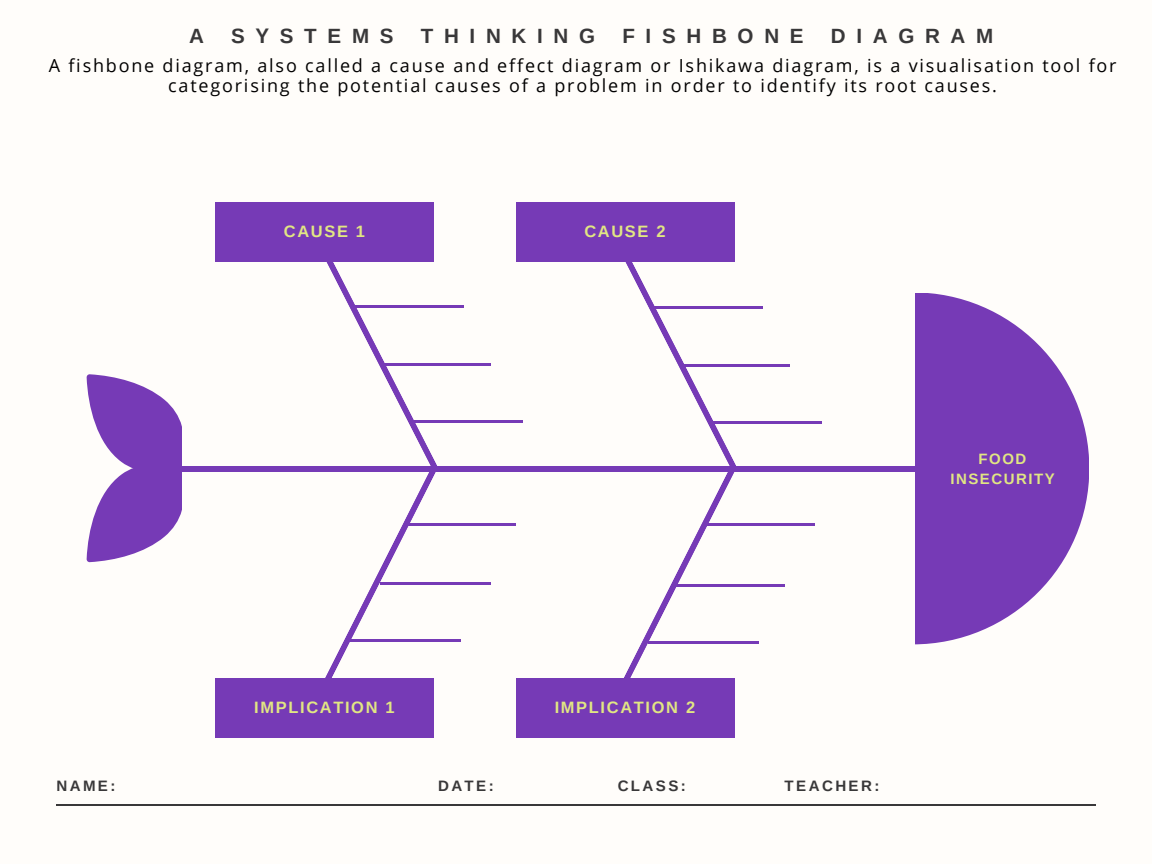
<style>
.page{position:relative;width:1152px;height:864px;background:#fffdfa}
.page>*{position:absolute;margin:0;border:0;box-sizing:border-box;transform-origin:0 0}
.t1{font:700 20.55px "Arimo";letter-spacing:.52em;color:#393839}
.t2{font:18px/19.2px "Open Sans";letter-spacing:.1em;color:#000;text-align:center}
.t3{font:700 16.5px "Arimo";letter-spacing:.1em;color:#e1e783}
.t4{font:700 15.15px "Arimo";letter-spacing:.16em;color:#393839}
.t5{font:700 15px/20.2px "Arimo";letter-spacing:.1em;color:#e1e783;text-align:center}
</style>
<div class="page">
<hr style="left:56px;top:804px;width:1040px;height:1px;background:#393839">
<div style="left:163px;top:466px;width:766px;height:5px;background:#763ab6"></div>
<hr style="left:652px;top:306px;width:111px;height:2px;background:#763ab6">
<hr style="left:704px;top:523px;width:111px;height:2px;background:#763ab6">
<hr style="left:405px;top:523px;width:111px;height:2px;background:#763ab6">
<hr style="left:353px;top:305px;width:111px;height:2px;background:#763ab6">
<hr style="left:679px;top:364px;width:111px;height:2px;background:#763ab6">
<hr style="left:674px;top:584px;width:111px;height:2px;background:#763ab6">
<hr style="left:380px;top:582px;width:110px;height:2px;background:#763ab6">
<hr style="left:380px;top:363px;width:111px;height:2px;background:#763ab6">
<hr style="left:711px;top:422px;width:111px;height:2px;background:#763ab6">
<hr style="left:648px;top:641px;width:111px;height:2px;background:#763ab6">
<hr style="left:350px;top:639px;width:111px;height:2px;background:#763ab6">
<hr style="left:412px;top:421px;width:111px;height:2px;background:#763ab6">
<svg style="left:611px;top:232px;width:126px;height:473px"></svg>
<svg style="left:312px;top:262px;width:126px;height:416px"></svg>
<div style="left:215px;top:678px;width:219px;height:60px;background:#763ab6"></div>
<div style="left:215px;top:202px;width:219px;height:60px;background:#763ab6"></div>
<div style="left:516px;top:678px;width:218px;height:60px;background:#763ab6"></div>
<div style="left:516px;top:202px;width:218px;height:60px;background:#763ab6"></div>
<svg style="left:915px;top:293px;width:174px;height:351px;fill:#763ab6"></svg>
<svg style="left:87px;top:374px;width:95px;height:189px"></svg>
<p class="t1" style="left:189px;top:25px;width:16px">A</p>
<p class="t1" style="left:231px;top:25px;width:164px">SYSTEMS</p>
<p class="t1" style="left:421px;top:25px;width:176px">THINKING</p>
<p class="t1" style="left:622px;top:25px;width:183px">FISHBONE</p>
<p class="t1" style="left:831px;top:25px;width:164px">DIAGRAM</p>
<p class="t2" style="left:49px;top:56px;width:1069px">A fishbone diagram, also called a cause and effect diagram or Ishikawa diagram, is a visualisation tool for categorising the potential causes of a problem in order to identify its root causes.</p>
<p class="t3" style="left:284px;top:222px;width:83px">CAUSE 1</p>
<p class="t3" style="left:584px;top:222px;width:83px">CAUSE 2</p>
<p class="t5" style="left:950px;top:449px;width:106px">FOOD<br>INSECURITY</p>
<p class="t3" style="left:254px;top:698px;width:142px">IMPLICATION 1</p>
<p class="t3" style="left:555px;top:698px;width:142px">IMPLICATION 2</p>
<p class="t4" style="left:56px;top:778px;width:61px">NAME:</p>
<p class="t4" style="left:438px;top:778px;width:57px">DATE:</p>
<p class="t4" style="left:618px;top:778px;width:70px">CLASS:</p>
<p class="t4" style="left:785px;top:778px;width:96px">TEACHER:</p>
</div>
